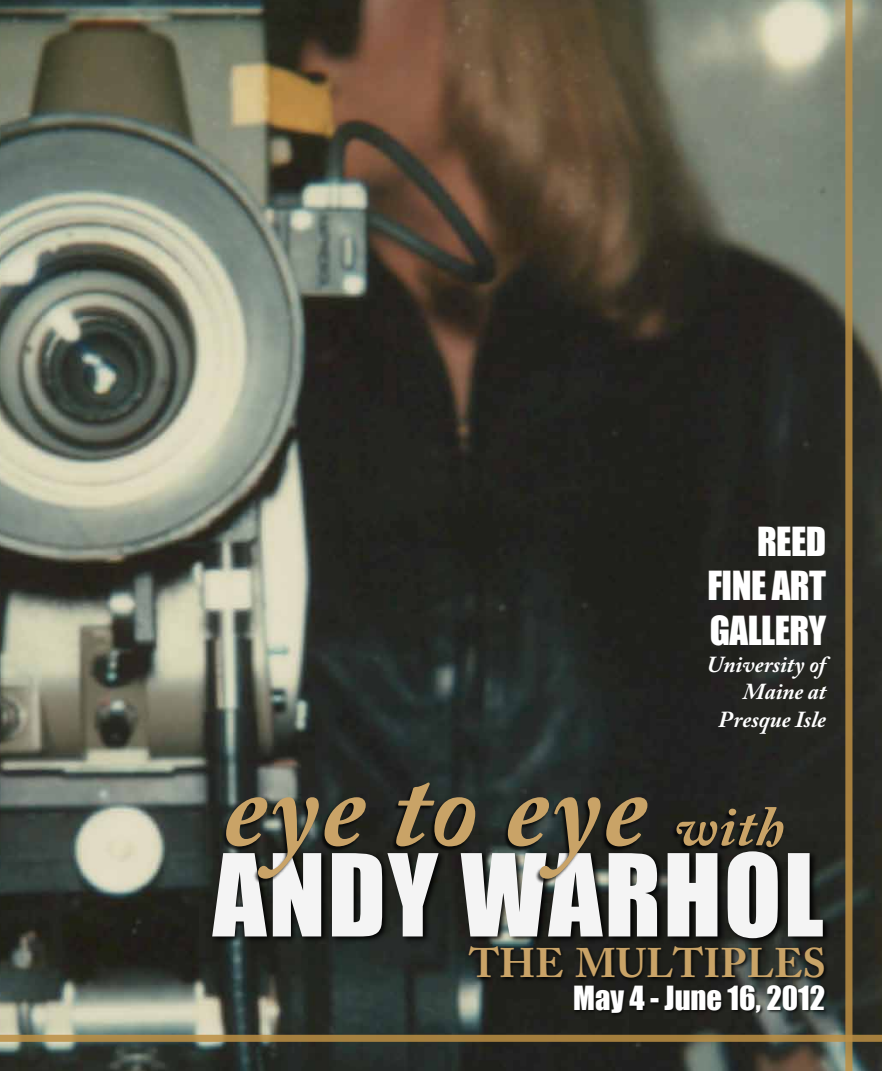
<style>
.page{position:relative;width:882px;height:1071px;background:#fff}
.page>*{position:absolute;margin:0;border:0;box-sizing:border-box;transform-origin:0 0}
.t1{font:italic 700 112.52px "Adobe Caslon Pro";letter-spacing:.02em;color:#c9a367}
.t2{font:105.52px "Impact";letter-spacing:.02em;color:#f4f4f4}
.t3{font:700 41.12px "Adobe Caslon Pro";color:#c9a367}
.t4{font:36.75px/44.3px "Impact";letter-spacing:-.015em;color:#fff;text-align:justify}
.t5{font:30.62px "Impact";color:#fff}
.t6{font:italic 700 22.75px/27.3px "Adobe Caslon Pro";color:#fff;text-align:right}
.s1{font-size:56.35px}
</style>
<div class="page">
<img style="left:0;top:0;width:882px;height:1071px">
<img style="left:207px;top:837px;width:629px;height:145px">
<img style="left:217px;top:749px;width:570px;height:182px">
<img style="left:465px;top:924px;width:368px;height:101px">
<img style="left:571px;top:980px;width:259px;height:46px">
<svg style="left:845px;top:0;width:7px;height:1071px;background:#a38042"></svg>
<svg style="left:0;top:1035px;width:882px;height:7px;background:#a68243"></svg>
<h3 class="t4" style="left:708px;top:519px;width:120px;text-indent:49px">REED FINE ART GALLERY</h3>
<p class="t6" style="left:707px;top:650px;width:121px">University of<br>Maine at<br>Presque Isle</p>
<h1 class="t1" style="left:223px;top:741px;width:563px">eye to eye <span class="s1">with</span></h1>
<h2 class="t2" style="left:213px;top:813px;width:612px">ANDY WARHOL</h2>
<h3 class="t3" style="left:469px;top:939px;width:358px">THE MULTIPLES</h3>
<h3 class="t5" style="left:573px;top:974px;width:253px">May 4 - June 16, 2012</h3>
</div>
